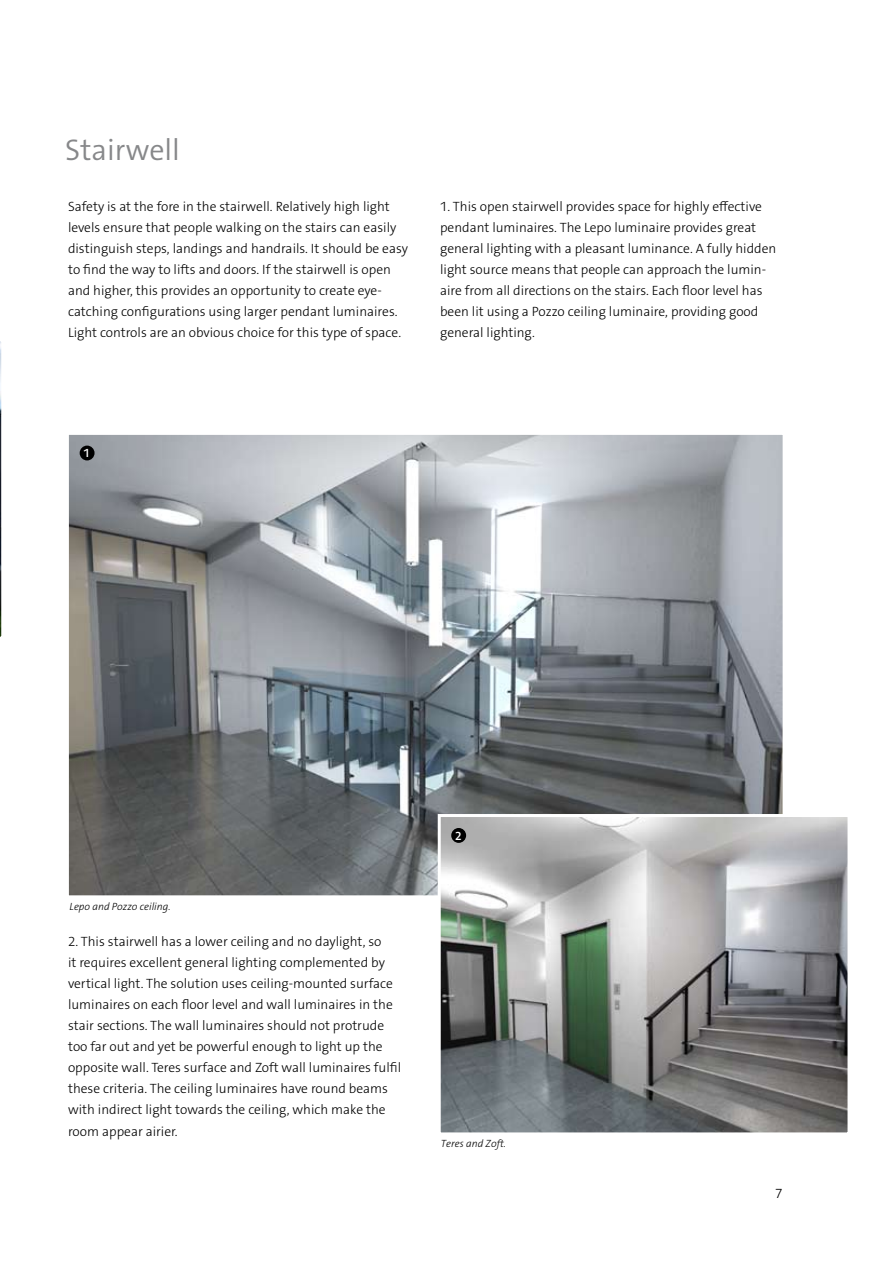
<style>
.page{position:relative;width:893px;height:1263px;background:#fff}
.page>*{position:absolute;margin:0;border:0;box-sizing:border-box;transform-origin:0 0}
.t1{font:30px "Fagerhult The Sans LT4";color:#87888a}
.t2{font:13.5px/21px "Fagerhult The Sans LT3";color:#000}
.t3{font:12px "Fagerhult The Sans LT6";color:#fff}
.t4{font:italic 10.5px "Fagerhult The Sans LT3";color:#000}
</style>
<div class="page">
<svg style="left:0;top:341px;width:2px;height:296px"></svg>
<svg style="left:68px;top:434px;width:715px;height:462px;background:#868b8f"></svg>
<div style="left:80px;top:446px;width:15px;height:14px;background:#000;border-radius:50%"></div>
<svg style="left:436px;top:812px;width:412px;height:321px;background:#929494"></svg>
<div style="left:451px;top:828px;width:15px;height:15px;background:#000;border-radius:50%"></div>
<h1 class="t1" style="left:65px;top:131px;width:116px">Stairwell</h1>
<p class="t2" style="left:68px;top:196px;width:341px">Safety is at the fore in the stairwell. Relatively high light levels ensure that people walking on the stairs can easily distinguish steps, landings and handrails. It should be easy to find the way to lifts and doors. If the stairwell is open and higher, this provides an opportunity to create eye&shy;catching configurations using larger pendant luminaires.<br>Light controls are an obvious choice for this type of space.</p>
<p class="t2" style="left:440px;top:196px;width:338px">1. This open stairwell provides space for highly effective pendant luminaires. The Lepo luminaire provides great general lighting with a pleasant luminance. A fully hidden light source means that people can approach the lumin&shy;aire from all directions on the stairs. Each floor level has been lit using a Pozzo ceiling luminaire, providing good general lighting.</p>
<p class="t3" style="left:84px;top:446px;width:8px">1</p>
<p class="t4" style="left:70px;top:899px;width:102px">Lepo and Pozzo ceiling.</p>
<p class="t2" style="left:68px;top:931px;width:335px">2. This stairwell has a lower ceiling and no daylight, so<br>it requires excellent general lighting complemented by vertical light. The solution uses ceiling-mounted surface luminaires on each floor level and wall luminaires in the stair sections. The wall luminaires should not protrude too far out and yet be powerful enough to light up the opposite wall. Teres surface and Zoft wall luminaires fulfil these criteria. The ceiling luminaires have round beams with indirect light towards the ceiling, which make the room appear airier.</p>
<p class="t3" style="left:455px;top:828px;width:8px">2</p>
<p class="t4" style="left:441px;top:1136px;width:67px">Teres and Zoft.</p>
<p class="t2" style="left:775px;top:1183px;width:9px">7</p>
</div>
